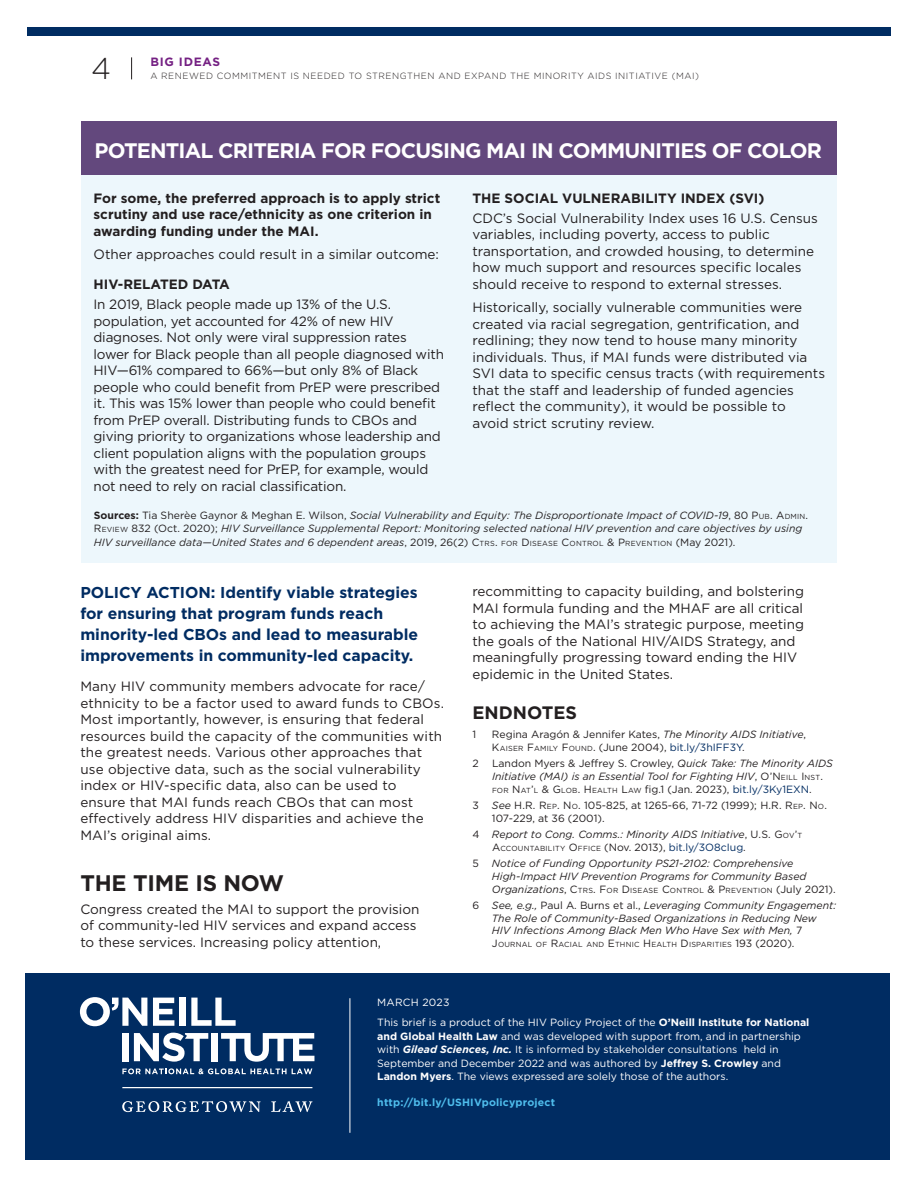
<style>
.page{position:relative;width:918px;height:1188px;background:#fff}
.page>*{position:absolute;margin:0;border:0;box-sizing:border-box;transform-origin:0 0}
.t1{font:300 30px "Gotham";color:#231f20}
.t2{font:700 22.5px "Gotham";letter-spacing:-.01em;color:#231f20}
.t3{font:700 21px "Gotham";letter-spacing:-.04em;color:#fff}
.t4{font:700 18px "Gotham";color:#231f20}
.t5{font:700 15.75px/21px "Gotham";letter-spacing:-.005em;color:#002c62}
.t6{font:13.5px/16.5px "Gotham";color:#231f20}
.t7{font:700 13.5px/16.5px "Gotham";color:#231f20}
.t8{font:700 13.5px "Gotham";letter-spacing:-.045em;color:#231f20}
.t9{font:700 12px "Gotham";color:#752183}
.t10{font:italic 10.5px/12.8px "Gotham";color:#231f20}
.t11{font:10.5px/13.5px "Gotham";color:#fff}
.t12{font:10.5px/12.8px "Gotham";color:#231f20}
.t13{font:700 10.5px "Gotham";letter-spacing:.02em;color:#4fbdec}
.t14{font:300 9px "Gotham";letter-spacing:.06em;color:#231f20}
.t15{font:7.35px "Gotham";letter-spacing:.03em;color:#231f20}
.s1{font-weight:700;font-style:normal}
.s2{font-style:normal}
.s3{font-style:normal;font-size:7.35px}
.s4{font-style:italic}
.s5{font-size:10.5px}
.s6{font-size:10.5px;color:#002c62}
.s7{font-style:normal;color:#002c62}
.s8{font-style:inherit}
.s9{font-size:7.35px}
.s10{font-style:italic;font-size:10.5px}
.s11{font-weight:700}
.s12{font-weight:700;font-style:italic}
</style>
<div class="page">
<div style="left:81px;top:154px;width:756px;height:409px;background:#edf7fc"></div>
<div style="left:27px;top:27px;width:864px;height:9px;background:#002c62"></div>
<svg style="left:131px;top:57px;width:1px;height:22px"></svg>
<div style="left:26px;top:973px;width:864px;height:187px;background:#002c62"></div>
<hr style="left:350px;top:998px;width:1px;height:135px;background:#fff">
<div style="left:81px;top:122px;width:756px;height:53px;background:#63487d"></div>
<svg style="left:80px;top:997px;width:67px;height:29px"></svg>
<svg style="left:153px;top:998px;width:21px;height:28px"></svg>
<div style="left:179px;top:998px;width:6px;height:28px;background:#fff"></div>
<svg style="left:191px;top:998px;width:45px;height:28px"></svg>
<div style="left:122px;top:1033px;width:7px;height:28px;background:#fff"></div>
<svg style="left:134px;top:1033px;width:74px;height:29px"></svg>
<div style="left:212px;top:1033px;width:6px;height:28px;background:#fff"></div>
<svg style="left:221px;top:1033px;width:93px;height:29px"></svg>
<svg style="left:122px;top:1068px;width:190px;height:6px"></svg>
<hr style="left:122px;top:1087px;width:190px;height:1px;background:#fff">
<svg style="left:122px;top:1101px;width:138px;height:11px"></svg>
<svg style="left:271px;top:1101px;width:41px;height:11px"></svg>
<h1 class="t1" style="left:91px;top:52px;width:21px">4</h1>
<p class="t9" style="left:150px;top:55px;width:71px">BIG IDEAS</p>
<p class="t14" style="left:150px;top:71px;width:550px">A RENEWED COMMITMENT IS NEEDED TO STRENGTHEN AND EXPAND THE MINORITY AIDS INITIATIVE (MAI)</p>
<h2 class="t3" style="left:94px;top:138px;width:729px">POTENTIAL CRITERIA FOR FOCUSING MAI IN COMMUNITIES OF COLOR</h2>
<p class="t7" style="left:94px;top:190px;width:348px">For some, the preferred approach is to apply strict scrutiny and use race/ethnicity as one criterion in awarding funding under the MAI.</p>
<p class="t6" style="left:94px;top:246px;width:347px">Other approaches could result in a similar outcome:</p>
<p class="t8" style="left:94px;top:277px;width:138px">HIV-RELATED DATA</p>
<p class="t6" style="left:94px;top:296px;width:352px">In 2019, Black people made up 13% of the U.S. population, yet accounted for 42% of new HIV diagnoses. Not only were viral suppression rates lower for Black people than all people diagnosed with HIV—61% compared to 66%—but only 8% of Black people who could benefit from PrEP were prescribed it. This was 15% lower than people who could benefit from PrEP overall. Distributing funds to CBOs and giving priority to organizations whose leadership and client population aligns with the population groups with the greatest need for PrEP, for example, would not need to rely on racial classification.</p>
<p class="t7" style="left:472px;top:190px;width:293px">THE SOCIAL VULNERABILITY INDEX (SVI)</p>
<p class="t6" style="left:472px;top:210px;width:347px">CDC’s Social Vulnerability Index uses 16 U.S. Census variables, including poverty, access to public transportation, and crowded housing, to determine how much support and resources specific locales should receive to respond to external stresses.</p>
<p class="t6" style="left:472px;top:299px;width:354px">Historically, socially vulnerable communities were created via racial segregation, gentrification, and redlining; they now tend to house many minority individuals. Thus, if MAI funds were distributed via SVI data to specific census tracts (with requirements that the staff and leadership of funded agencies reflect the community), it would be possible to avoid strict scrutiny review.</p>
<p class="t10" style="left:94px;top:508px;width:716px;line-height:13.5px"><span class="s1">Sources:</span> <span class="s2">Tia Sherèe Gaynor &amp; Meghan E. Wilson,</span> Social Vulnerability and Equity: The Disproportionate Impact of COVID-19<span class="s2">, 80</span> <span class="s2">P</span><span class="s3">UB</span><span class="s2">. A</span><span class="s3">DMIN</span><span class="s2">.<br>R</span><span class="s3">EVIEW</span> <span class="s2">832 (Oct. 2020);</span> HIV Surveillance Supplemental Report: Monitoring selected national HIV prevention and care objectives by using<br>HIV surveillance data—United States and 6 dependent areas<span class="s2">, 2019, 26(2)</span> <span class="s2">C</span><span class="s3">TRS</span><span class="s2">.</span> <span class="s3">FOR</span> <span class="s2">D</span><span class="s3">ISEASE</span> <span class="s2">C</span><span class="s3">ONTROL</span> <span class="s2">&amp; P</span><span class="s3">REVENTION</span> <span class="s2">(May 2021).</span></p>
<p class="t5" style="left:80px;top:582px;width:339px">POLICY ACTION: Identify viable strategies for ensuring that program funds reach minority-led CBOs and lead to measurable improvements in community-led capacity.</p>
<p class="t6" style="left:80px;top:678px;width:365px">Many HIV community members advocate for race/ ethnicity to be a factor used to award funds to CBOs.<br>Most importantly, however, is ensuring that federal resources build the capacity of the communities with the greatest needs. Various other approaches that use objective data, such as the social vulnerability index or HIV-specific data, also can be used to ensure that MAI funds reach CBOs that can most effectively address HIV disparities and achieve the MAI’s original aims.</p>
<h2 class="t2" style="left:80px;top:870px;width:205px">THE TIME IS NOW</h2>
<p class="t6" style="left:80px;top:901px;width:341px">Congress created the MAI to support the provision of community-led HIV services and expand access to these services. Increasing policy attention,</p>
<p class="t6" style="left:472px;top:583px;width:333px">recommitting to capacity building, and bolstering MAI formula funding and the MHAF are all critical to achieving the MAI’s strategic purpose, meeting the goals of the National HIV/AIDS Strategy, and meaningfully progressing toward ending the HIV epidemic in the United States.</p>
<h2 class="t4" style="left:472px;top:702px;width:106px">ENDNOTES</h2>
<p class="t12" style="left:472px;top:728px;width:5px">1</p>
<p class="t12" style="left:492px;top:728px;width:316px">Regina Aragón &amp; Jennifer Kates, <span class="s4">The Minority AIDS Initiative</span>,</p>
<p class="t15" style="left:492px;top:744px;width:254px"><span class="s5">K</span>AISER <span class="s5">F</span>AMILY <span class="s5">F</span>OUND<span class="s5">. (June 2004),</span> <span class="s6">bit.ly/3hIFF3Y</span><span class="s5">.</span></p>
<p class="t12" style="left:473px;top:757px;width:8px">2</p>
<p class="t10" style="left:492px;top:757px;width:342px"><span class="s2">Landon Myers &amp; Jeffrey S. Crowley,</span> Quick Take: The Minority AIDS<br>Initiative (MAI) is an Essential Tool for Fighting HIV<span class="s2">,</span> <span class="s2">O’N</span><span class="s3">EILL</span> <span class="s2">I</span><span class="s3">NST</span><span class="s2">.<br></span><span class="s3">FOR</span> <span class="s2">N</span><span class="s3">AT</span><span class="s2">’</span><span class="s3">L</span> <span class="s2">&amp; G</span><span class="s3">LOB</span><span class="s2">. H</span><span class="s3">EALTH</span> <span class="s2">L</span><span class="s3">AW</span> <span class="s2">fig.1 (Jan. 2023),</span> <span class="s7">bit.ly/3Ky1EXN</span><span class="s2">.</span></p>
<p class="t12" style="left:492px;top:799px;width:336px;text-indent:-19px">3 <span class="s4">See</span> <span class="s8">H.R. R</span><span class="s9">EP</span><span class="s8">. N</span><span class="s9">O</span><span class="s8">.</span> 105-825, at 1265-66, 71-72 (1999); <span class="s8">H.R. R</span><span class="s9">EP</span><span class="s8">. N</span><span class="s9">O</span><span class="s8">.<br></span>107-229, at 36 (2001).</p>
<p class="t10" style="left:472px;top:828px;width:331px"><span class="s2">4</span> Report to Cong. Comms.: Minority AIDS Initiative<span class="s2">,</span> <span class="s2">U.S. G</span><span class="s3">OV</span><span class="s2">’</span><span class="s3">T</span></p>
<p class="t15" style="left:492px;top:844px;width:255px"><span class="s5">A</span>CCOUNTABILITY <span class="s5">O</span>FFICE <span class="s5">(Nov. 2013),</span> <span class="s6">bit.ly/3O8cIug</span><span class="s5">.</span></p>
<p class="t10" style="left:492px;top:857px;width:316px;text-indent:-19px"><span class="s2">5</span> Notice of Funding Opportunity PS21-2102: Comprehensive<br>High-Impact HIV Prevention Programs for Community Based</p>
<p class="t15" style="left:492px;top:886px;width:345px"><span class="s10">Organizations</span><span class="s5">,</span> <span class="s5">C</span>TRS<span class="s5">. F</span>OR <span class="s5">D</span>ISEASE <span class="s5">C</span>ONTROL <span class="s5">&amp; P</span>REVENTION <span class="s5">(July 2021).</span></p>
<p class="t10" style="left:492px;top:899px;width:346px;text-indent:-19px"><span class="s2">6</span> See, e.g., <span class="s2">Paul A. Burns et al.,</span> Leveraging Community Engagement:<br>The Role of Community-Based Organizations in Reducing New<br>HIV Infections Among Black Men Who Have Sex with Men, <span class="s2">7</span></p>
<p class="t15" style="left:492px;top:940px;width:304px"><span class="s5">J</span>OURNAL OF <span class="s5">R</span>ACIAL AND <span class="s5">E</span>THNIC <span class="s5">H</span>EALTH <span class="s5">D</span>ISPARITIES <span class="s5">193 (2020).</span></p>
<p class="t11" style="left:377px;top:992px;width:434px;line-height:20.1px">MARCH 2023<br>This brief is a product of the HIV Policy Project of the <span class="s11">O’Neill Institute for National</span></p>
<p class="t11" style="left:377px;top:1029px;width:425px"><span class="s11">and Global Health Law</span> and was developed with support from, and in partnership with <span class="s12">Gilead Sciences, Inc.</span> It is informed by stakeholder consultations held in September and December 2022 and was authored by <span class="s11">Jeffrey S. Crowley</span> and <span class="s11">Landon Myers</span>. The views expressed are solely those of the authors.</p>
<p class="t13" style="left:377px;top:1096px;width:179px">http://bit.ly/USHIVpolicyproject</p>
</div>
